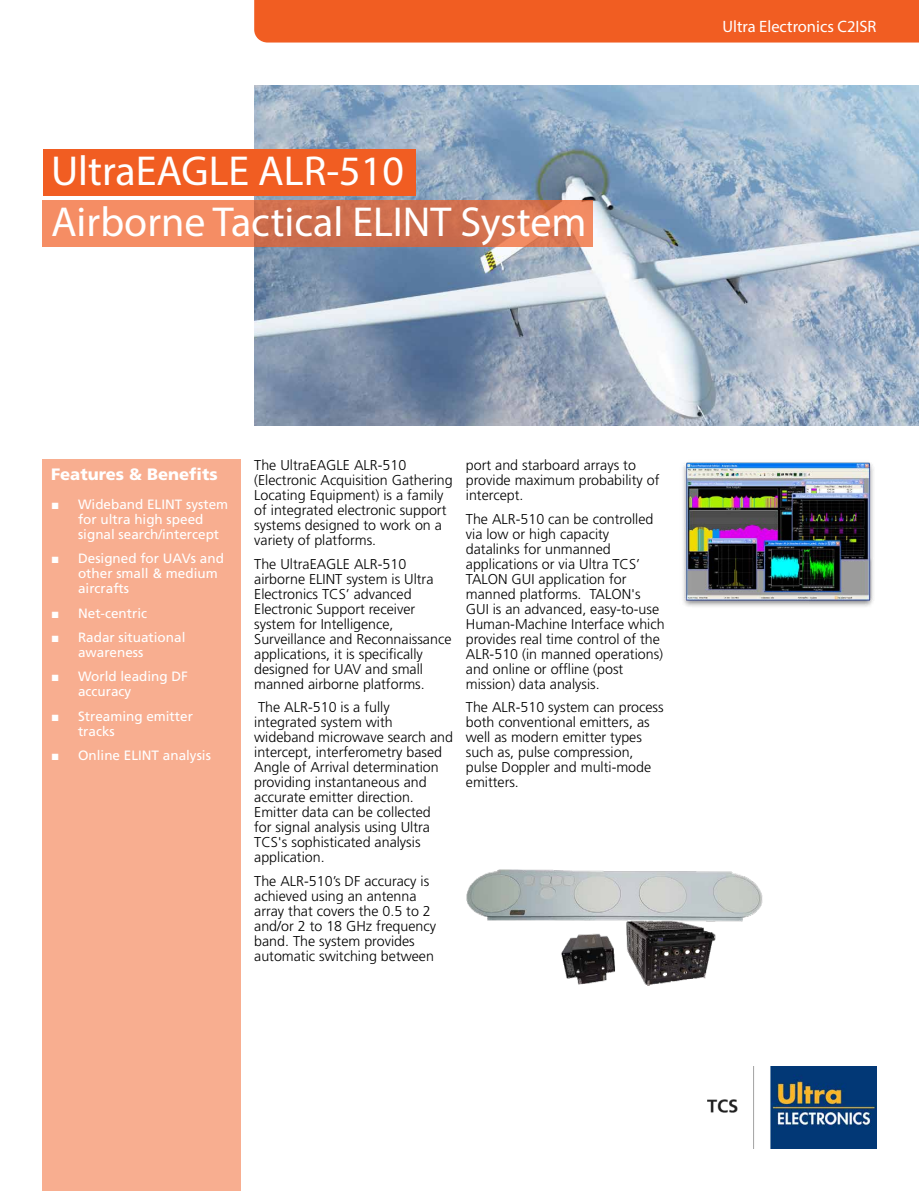
<style>
.page{position:relative;width:919px;height:1191px;background:#fff}
.page>*{position:absolute;margin:0;border:0;box-sizing:border-box;transform-origin:0 0}
.t1{font:42px/51px "Myriad Pro";color:#fff}
.t2{font:16.5px "Myriad Pro";color:#fff}
.t3{font:900 16.5px "Frutiger LT Std";color:#fff}
.t4{font:300 14.25px/15px "Frutiger LT Std";color:#000}
.t5{font:13.5px/15px "Frutiger LT Std";color:#fff}
.s1{font-family:"Arial"}
</style>
<div class="page">
<img style="left:254px;top:85px;width:664px;height:340px">
<div style="left:254px;top:0;width:664px;height:43px;background:#f15d22"></div>
<div style="left:43px;top:149px;width:372px;height:47px;background:#f15d22"></div>
<svg style="left:43px;top:200px;width:550px;height:47px;background:#e07d58"></svg>
<div style="left:43px;top:459px;width:198px;height:732px;background:#f8ae90"></div>
<img style="left:466px;top:869px;width:297px;height:117px">
<img style="left:683px;top:462px;width:191px;height:145px">
<img style="left:707px;top:1066px;width:169px;height:82px">
<h1 class="t1" style="left:51px;top:144px;width:537px">UltraEAGLE ALR-510<br>Airborne Tactical ELINT System</h1>
<p class="t2" style="left:722px;top:16px;width:155px">Ultra Electronics C2ISR</p>
<p class="t3" style="left:51px;top:464px;width:168px">Features &amp; Benefits</p>
<p class="t5" style="left:78px;top:497px;width:152px;text-indent:-27px"><span class="s1">■</span> Wideband ELINT system for ultra high speed signal search/intercept</p>
<p class="t5" style="left:78px;top:551px;width:147px;text-indent:-27px"><span class="s1">■</span> Designed for UAVs and other small &amp; medium aircrafts</p>
<p class="t5" style="left:51px;top:605px;width:97px"><span class="s1">■</span> Net-centric</p>
<p class="t5" style="left:78px;top:630px;width:109px;text-indent:-27px"><span class="s1">■</span> Radar situational awareness</p>
<p class="t5" style="left:78px;top:669px;width:111px;text-indent:-27px"><span class="s1">■</span> World leading DF accuracy</p>
<p class="t5" style="left:78px;top:708px;width:116px;text-indent:-27px"><span class="s1">■</span> Streaming emitter tracks</p>
<p class="t5" style="left:51px;top:748px;width:161px"><span class="s1">■</span> Online ELINT analysis</p>
<p class="t4" style="left:254px;top:458px;width:200px">The UltraEAGLE ALR-510 (Electronic Acquisition Gathering<br>Locating Equipment) is a family of integrated electronic support systems designed to work on a variety of platforms.</p>
<p class="t4" style="left:254px;top:556px;width:199px">The UltraEAGLE ALR-510 airborne ELINT system is Ultra<br>Electronics TCS’ advanced<br>Electronic Support receiver system for Intelligence,<br>Surveillance and Reconnaissance applications, it is specifically designed for UAV and small manned airborne platforms.</p>
<p class="t4" style="left:254px;top:700px;width:200px">The ALR-510 is a fully<br>integrated system with wideband microwave search and intercept, interferometry based<br>Angle of Arrival determination providing instantaneous and accurate emitter direction.<br>Emitter data can be collected<br>for signal analysis using Ultra<br>TCS's sophisticated analysis application.</p>
<p class="t4" style="left:254px;top:873px;width:183px">The ALR-510’s DF accuracy is achieved using an antenna array that covers the 0.5 to 2 and/or 2 to 18 GHz frequency band. The system provides automatic switching between</p>
<p class="t4" style="left:466px;top:458px;width:195px">port and starboard arrays to provide maximum probability of intercept.</p>
<p class="t4" style="left:466px;top:511px;width:200px">The ALR-510 can be controlled via low or high capacity datalinks for unmanned applications or via Ultra TCS’<br>TALON GUI application for manned platforms. TALON's<br>GUI is an advanced, easy-to-use<br>Human-Machine Interface which provides real time control of the<br>ALR-510 (in manned operations) and online or offline (post mission) data analysis.</p>
<p class="t4" style="left:466px;top:700px;width:199px">The ALR-510 system can process both conventional emitters, as well as modern emitter types such as, pulse compression, pulse Doppler and multi-mode emitters.</p>
</div>
